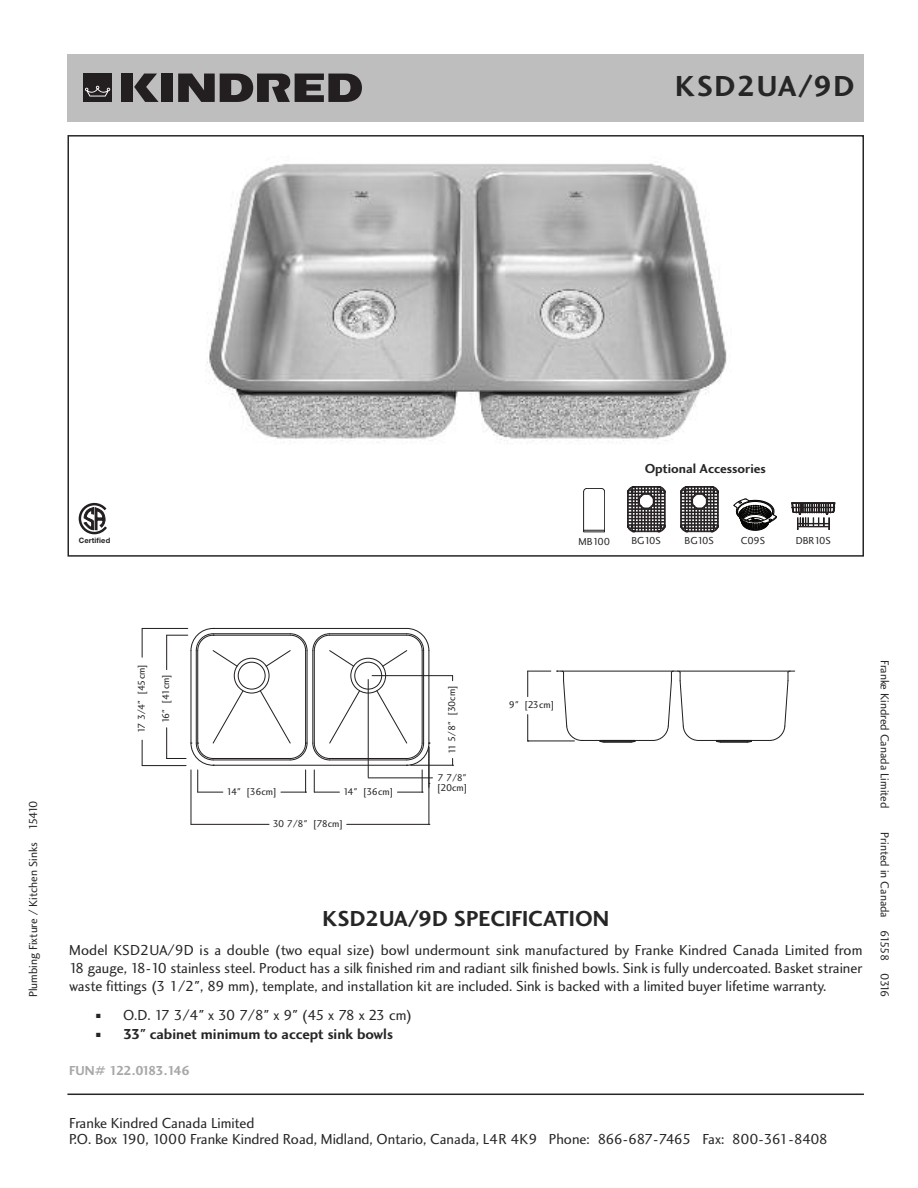
<style>
.page{position:relative;width:918px;height:1188px;background:#fff}
.page>*{position:absolute;margin:0;border:0;box-sizing:border-box;transform-origin:0 0}
.t1{font:30px "Charlotte Sans Bold Plain";letter-spacing:.05em;color:#272627}
.t2{font:22.5px "Charlotte Sans Bold Plain";color:#272627}
.t3{font:15px/18px "Charlotte Sans Book Plain";color:#272627}
.t4{font:15px "Charlotte Sans Bold Plain";color:#272627}
.t5{font:15px "Charlotte Sans Book Plain";letter-spacing:-.085em;color:#272627}
.t6{font:13.5px "Charlotte Sans Bold Plain";color:#272627}
.t7{font:13.5px "Charlotte Sans Bold Plain";letter-spacing:-.06em;color:#a9a8a9}
.t8{font:12px "Charlotte Sans Book Plain";color:#272627}
.t9{font:10.5px "Charlotte Sans Book Plain";color:#272627}
.t10{font:10.2px/10.2px "Charlotte Sans Book Plain";color:#231f20}
.t11{font:700 7.5px "Helvetica Neue";letter-spacing:.02em;color:#231f20}
</style>
<div class="page">
<div style="left:68px;top:54px;width:796px;height:68px;background:#bebebe"></div>
<img style="left:205px;top:163px;width:522px;height:280px">
<div style="left:68px;top:135px;width:796px;height:422px;border:2px solid #272627"></div>
<hr style="left:582px;top:740px;width:71px;height:1px;background:#231f20">
<svg style="left:599px;top:741px;width:37px;height:2px"></svg>
<hr style="left:600px;top:741px;width:35px;height:1px;background:#231f20">
<hr style="left:678px;top:671px;width:112px;height:1px;background:#231f20">
<hr style="left:561px;top:671px;width:112px;height:1px;background:#231f20">
<svg style="left:716px;top:741px;width:36px;height:2px"></svg>
<hr style="left:717px;top:741px;width:34px;height:1px;background:#231f20">
<hr style="left:699px;top:740px;width:70px;height:1px;background:#231f20">
<hr style="left:330px;top:635px;width:77px;height:1px;background:#231f20">
<hr style="left:330px;top:633px;width:77px;height:1px;background:#231f20">
<hr style="left:213px;top:628px;width:194px;height:1px;background:#231f20">
<div style="left:354px;top:662px;width:28px;height:28px;border:1px solid #231f20;border-radius:50%"></div>
<div style="left:350px;top:658px;width:36px;height:36px;border:1px solid #231f20;border-radius:50%"></div>
<hr style="left:314px;top:651px;width:1px;height:92px;background:#231f20">
<hr style="left:312px;top:651px;width:1px;height:92px;background:#231f20">
<hr style="left:330px;top:758px;width:77px;height:1px;background:#231f20">
<hr style="left:330px;top:759px;width:77px;height:1px;background:#231f20">
<hr style="left:213px;top:765px;width:194px;height:1px;background:#231f20">
<hr style="left:422px;top:651px;width:1px;height:92px;background:#231f20">
<hr style="left:423px;top:651px;width:1px;height:92px;background:#231f20">
<hr style="left:428px;top:651px;width:1px;height:92px;background:#231f20">
<hr style="left:213px;top:635px;width:77px;height:1px;background:#231f20">
<hr style="left:213px;top:633px;width:77px;height:1px;background:#231f20">
<hr style="left:197px;top:651px;width:1px;height:92px;background:#231f20">
<hr style="left:196px;top:651px;width:1px;height:92px;background:#231f20">
<hr style="left:190px;top:651px;width:1px;height:92px;background:#231f20">
<hr style="left:305px;top:651px;width:1px;height:92px;background:#231f20">
<hr style="left:307px;top:651px;width:1px;height:92px;background:#231f20">
<hr style="left:213px;top:758px;width:77px;height:1px;background:#231f20">
<hr style="left:213px;top:759px;width:77px;height:1px;background:#231f20">
<div style="left:238px;top:662px;width:28px;height:28px;border:1px solid #231f20;border-radius:50%"></div>
<div style="left:234px;top:658px;width:36px;height:36px;border:1px solid #231f20;border-radius:50%"></div>
<svg style="left:265px;top:633px;width:90px;height:35px"></svg>
<svg style="left:381px;top:628px;width:49px;height:40px"></svg>
<svg style="left:652px;top:670px;width:48px;height:71px"></svg>
<svg style="left:768px;top:670px;width:27px;height:71px"></svg>
<svg style="left:557px;top:670px;width:26px;height:71px"></svg>
<svg style="left:259px;top:689px;width:102px;height:72px"></svg>
<svg style="left:281px;top:770px;width:26px;height:23px"></svg>
<svg style="left:314px;top:770px;width:25px;height:23px"></svg>
<hr style="left:190px;top:770px;width:1px;height:54px;background:#231f20">
<hr style="left:428px;top:747px;width:1px;height:77px;background:#231f20">
<hr style="left:191px;top:824px;width:78px;height:1px;background:#231f20">
<hr style="left:347px;top:824px;width:82px;height:1px;background:#231f20">
<hr style="left:368px;top:680px;width:1px;height:97px;background:#231f20">
<hr style="left:368px;top:777px;width:64px;height:1px;background:#231f20">
<hr style="left:372px;top:675px;width:81px;height:1px;background:#231f20">
<hr style="left:411px;top:765px;width:42px;height:1px;background:#231f20">
<svg style="left:375px;top:689px;width:55px;height:104px"></svg>
<svg style="left:452px;top:758px;width:2px;height:8px"></svg>
<hr style="left:166px;top:635px;width:1px;height:35px;background:#231f20">
<hr style="left:166px;top:728px;width:1px;height:30px;background:#231f20">
<hr style="left:142px;top:628px;width:46px;height:1px;background:#231f20">
<hr style="left:142px;top:765px;width:44px;height:1px;background:#231f20">
<svg style="left:142px;top:629px;width:1px;height:28px"></svg>
<svg style="left:142px;top:740px;width:1px;height:25px"></svg>
<svg style="left:167px;top:628px;width:71px;height:40px"></svg>
<svg style="left:167px;top:689px;width:77px;height:104px"></svg>
<hr style="left:528px;top:740px;width:46px;height:1px;background:#231f20">
<svg style="left:527px;top:671px;width:24px;height:26px"></svg>
<svg style="left:527px;top:715px;width:2px;height:26px"></svg>
<hr style="left:583px;top:492px;width:1px;height:39px;background:#231f20">
<svg style="left:583px;top:530px;width:22px;height:2px"></svg>
<hr style="left:604px;top:492px;width:1px;height:39px;background:#231f20">
<svg style="left:583px;top:488px;width:22px;height:4px"></svg>
<svg style="left:627px;top:486px;width:39px;height:46px;background:#686566"></svg>
<svg style="left:680px;top:486px;width:39px;height:46px;background:#686566"></svg>
<hr style="left:67px;top:1094px;width:797px;height:1px;background:#272627">
<svg style="left:79px;top:503px;width:28px;height:32px"></svg>
<svg style="left:134px;top:74px;width:25px;height:28px"></svg>
<div style="left:161px;top:74px;width:12px;height:28px;background:#231f20"></div>
<svg style="left:178px;top:74px;width:184px;height:28px"></svg>
<div style="left:84px;top:74px;width:28px;height:28px;background:#231f20"></div>
<div style="left:121px;top:74px;width:12px;height:28px;background:#231f20"></div>
<svg style="left:85px;top:86px;width:25px;height:11px"></svg>
<svg style="left:791px;top:503px;width:44px;height:27px"></svg>
<svg style="left:734px;top:499px;width:43px;height:32px"></svg>
<h1 class="t1" style="left:675px;top:75px;width:181px">KSD2UA/9D</h1>
<p class="t6" style="left:645px;top:463px;width:123px">Optional Accessories</p>
<p class="t9" style="left:579px;top:537px;width:33px">MB100</p>
<p class="t9" style="left:631px;top:536px;width:31px">BG10S</p>
<p class="t9" style="left:685px;top:536px;width:31px">BG10S</p>
<p class="t11" style="left:79px;top:537px;width:33px">Certified</p>
<p class="t9" style="left:741px;top:537px;width:26px">C09S</p>
<p class="t9" style="left:796px;top:537px;width:37px">DBR10S</p>
<p class="t8" style="left:29px;top:997px;width:199px;rotate:-90deg">Plumbing Fixture / Kitchen Sinks 15410</p>
<p class="t10" style="left:137px;top:733px;width:71px;rotate:-90deg">17 3/4" [45cm]</p>
<p class="t10" style="left:162px;top:723px;width:51px;rotate:-90deg">16" [41cm]</p>
<p class="t10" style="left:227px;top:787px;width:52px">14" [36cm]</p>
<p class="t10" style="left:343px;top:787px;width:52px">14" [36cm]</p>
<p class="t10" style="left:273px;top:819px;width:72px">30 7/8" [78cm]</p>
<p class="t10" style="left:448px;top:754px;width:71px;rotate:-90deg">11 5/8" [30cm]</p>
<p class="t10" style="left:437px;top:774px;width:32px">7 7/8" [20cm]</p>
<p class="t10" style="left:509px;top:700px;width:47px">9" [23cm]</p>
<h2 class="t2" style="left:322px;top:910px;width:288px">KSD2UA/9D SPECIFICATION</h2>
<p class="t3" style="left:69px;top:942px;width:795px;text-align:justify">Model KSD2UA/9D is a double (two equal size) bowl undermount sink manufactured by Franke Kindred Canada Limited from 18 gauge, 18-10 stainless steel. Product has a silk finished rim and radiant silk finished bowls. Sink is fully undercoated. Basket strainer waste fittings (3 1/2", 89 mm), template, and installation kit are included. Sink is backed with a limited buyer lifetime warranty.</p>
<p class="t5" style="left:96px;top:1009px;width:317px">■ O.D. 17 3/4" x 30 7/8" x 9" (45 x 78 x 23 cm)</p>
<p class="t4" style="left:96px;top:1029px;width:299px">■ 33" cabinet minimum to accept sink bowls</p>
<p class="t7" style="left:69px;top:1066px;width:122px">FUN# 122.0183.146</p>
<p class="t3" style="left:69px;top:1116px;width:761px;line-height:16.5px">Franke Kindred Canada Limited<br>P.O. Box 190, 1000 Franke Kindred Road, Midland, Ontario, Canada, L4R 4K9 Phone: 866-687-7465 Fax: 800-361-8408</p>
<p class="t8" style="left:889px;top:660px;width:150px;rotate:90deg">Franke Kindred Canada Limited</p>
<p class="t8" style="left:889px;top:832px;width:167px;rotate:90deg">Printed in Canada 61558 0316</p>
</div>
